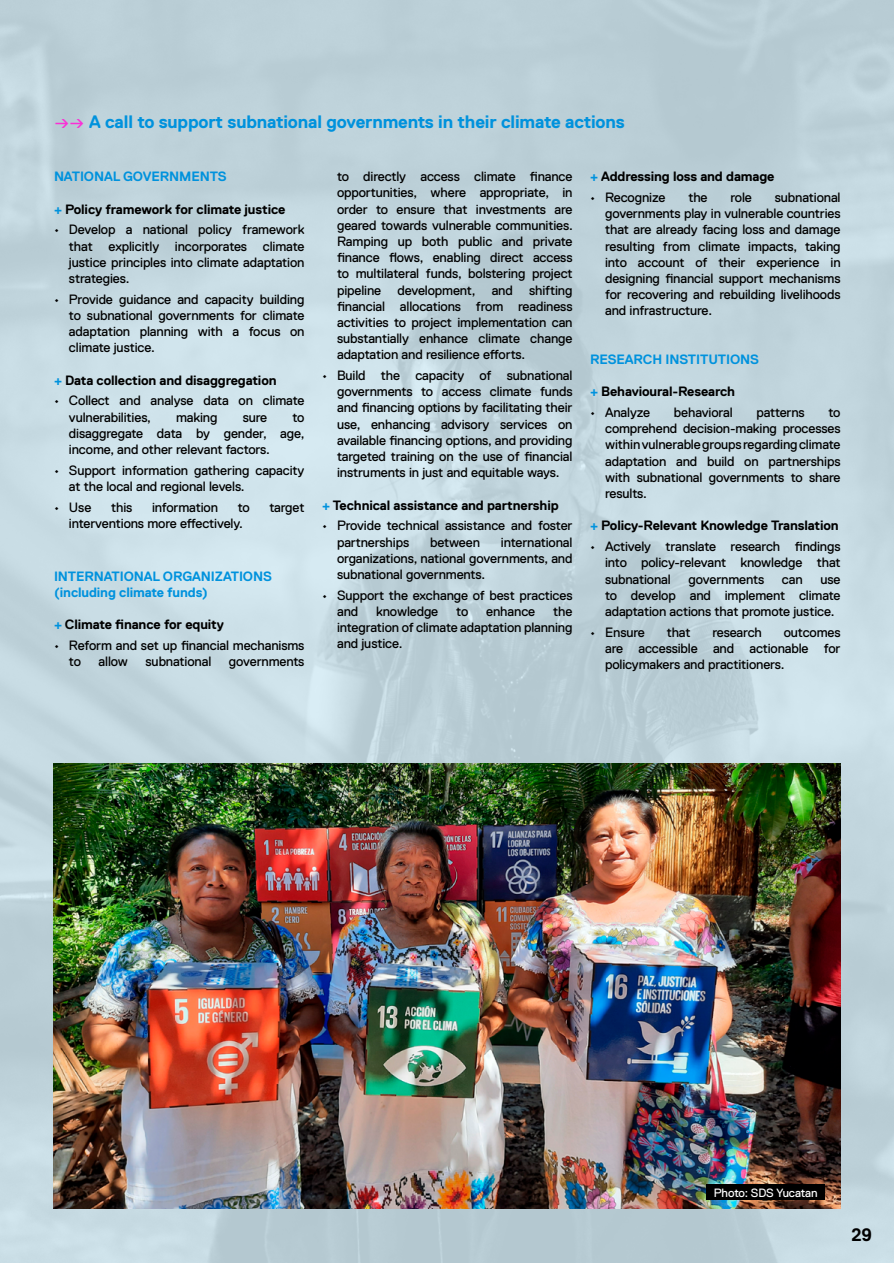
<style>
.page{position:relative;width:894px;height:1263px;background:#fff}
.page>*{position:absolute;margin:0;border:0;box-sizing:border-box;transform-origin:0 0}
.t1{font:700 18px "Replica";letter-spacing:-.01em;color:#0092dd}
.t2{font:700 18px "Replica";color:#000}
.t3{font:13.5px/16.2px "Replica Pro";letter-spacing:-.01em;color:#000;text-align:justify}
.t4{font:700 13.5px "Replica";letter-spacing:-.01em;color:#000}
.t5{font:700 13.5px/16.2px "Replica";letter-spacing:-.01em;color:#0092dd}
.t6{font:12px "Replica Pro";letter-spacing:-.01em;color:#fff}
.s1{font-family:"Replica Pro";font-weight:400;color:#fb2fd6}
.s2{color:#0092dd}
</style>
<div class="page">
<img style="left:0;top:0;width:894px;height:1263px">
<img style="left:54px;top:764px;width:786px;height:445px">
<div style="left:706px;top:1184px;width:119px;height:16px;background:#000"></div>
<h1 class="t1" style="left:54px;top:112px;width:572px"><span class="s1">→→</span> A call to support subnational governments in their climate actions</h1>
<p class="t3" style="left:337px;top:168px;width:237px">to directly access climate finance opportunities, where appropriate, in order to ensure that investments are geared towards vulnerable communities.<br>Ramping up both public and private finance flows, enabling direct access to multilateral funds, bolstering project pipeline development, and shifting financial allocations from readiness activities to project implementation can substantially enhance climate change adaptation and resilience efforts.</p>
<p class="t3" style="left:337px;top:367px;width:237px;text-indent:-15px">• Build the capacity of subnational governments to access climate funds and financing options by facilitating their use, enhancing advisory services on available financing options, and providing targeted training on the use of financial instruments in just and equitable ways.</p>
<p class="t4" style="left:322px;top:497px;width:238px"><span class="s2">+</span> Technical assistance and partnership</p>
<p class="t3" style="left:337px;top:518px;width:237px;text-indent:-15px">• Provide technical assistance and foster partnerships</p>
<p class="t5" style="left:54px;top:169px;width:174px">NATIONAL GOVERNMENTS</p>
<p class="t4" style="left:54px;top:202px;width:233px"><span class="s2">+</span> Policy framework for climate justice</p>
<p class="t3" style="left:69px;top:222px;width:237px;text-indent:-15px">• Develop a national policy framework that explicitly incorporates climate justice principles into climate adaptation strategies.</p>
<p class="t3" style="left:69px;top:291px;width:237px;text-indent:-15px">• Provide guidance and capacity building to subnational governments for climate adaptation planning with a focus on climate justice.</p>
<p class="t4" style="left:54px;top:373px;width:224px"><span class="s2">+</span> Data collection and disaggregation</p>
<p class="t3" style="left:69px;top:393px;width:237px;text-indent:-15px">• Collect and analyse data on climate vulnerabilities,</p>
<p class="t4" style="left:590px;top:169px;width:186px"><span class="s2">+</span> Addressing loss and damage</p>
<p class="t3" style="left:590px;top:189px;width:77px">• Recognize</p>
<p class="t3" style="left:688px;top:189px;width:21px">the</p>
<p class="t3" style="left:731px;top:189px;width:23px">role</p>
<p class="t3" style="left:605px;top:189px;width:237px;text-indent:170px">subnational governments play in vulnerable countries that are already facing loss and damage resulting from climate impacts, taking into account of their experience in designing financial support mechanisms for recovering and rebuilding livelihoods and infrastructure.</p>
<p class="t5" style="left:590px;top:351px;width:171px">RESEARCH INSTITUTIONS</p>
<p class="t4" style="left:590px;top:384px;width:147px"><span class="s2">+</span> Behavioural-Research</p>
<p class="t3" style="left:590px;top:404px;width:62px">• Analyze</p>
<p class="t3" style="left:674px;top:404px;width:60px">behavioral</p>
<p class="t3" style="left:756px;top:404px;width:50px">patterns</p>
<p class="t3" style="left:605px;top:404px;width:237px;text-indent:223px">to comprehend decision-making processes within vulnerable groups regarding climate adaptation and build on partnerships with subnational governments to share results.</p>
<p class="t4" style="left:590px;top:518px;width:250px"><span class="s2">+</span> Policy-Relevant Knowledge Translation</p>
<p class="t3" style="left:605px;top:538px;width:237px;text-indent:-15px">• Actively translate research findings into policy-relevant knowledge that subnational</p>
<p class="t3" style="left:176px;top:409px;width:43px">making</p>
<p class="t3" style="left:243px;top:409px;width:26px">sure</p>
<p class="t3" style="left:69px;top:409px;width:237px;text-indent:223px">to disaggregate data by gender, age, income, and other relevant factors.</p>
<p class="t3" style="left:69px;top:462px;width:237px;text-indent:-15px">• Support information gathering capacity at the local and regional levels.</p>
<p class="t3" style="left:54px;top:499px;width:39px">• Use</p>
<p class="t3" style="left:111px;top:499px;width:23px">this</p>
<p class="t3" style="left:152px;top:499px;width:68px">information</p>
<p class="t3" style="left:238px;top:499px;width:14px">to</p>
<p class="t3" style="left:269px;top:499px;width:37px">target</p>
<p class="t3" style="left:69px;top:515px;width:176px">interventions more effectively.</p>
<p class="t3" style="left:337px;top:534px;width:237px;text-indent:164px">international organizations, national governments, and subnational governments.</p>
<p class="t3" style="left:337px;top:587px;width:237px;text-indent:-15px">• Support the exchange of best practices and</p>
<p class="t3" style="left:430px;top:534px;width:51px">between</p>
<p class="t5" style="left:54px;top:568px;width:220px">INTERNATIONAL ORGANIZATIONS (including climate funds)</p>
<p class="t4" style="left:54px;top:617px;width:171px"><span class="s2">+</span> Climate finance for equity</p>
<p class="t3" style="left:69px;top:637px;width:237px;text-indent:-15px">• Reform and set up financial mechanisms to</p>
<p class="t3" style="left:689px;top:571px;width:77px">governments</p>
<p class="t3" style="left:782px;top:571px;width:22px">can</p>
<p class="t3" style="left:605px;top:571px;width:237px;text-indent:215px">use to develop and implement climate adaptation actions that promote justice.</p>
<p class="t3" style="left:590px;top:624px;width:56px">• Ensure</p>
<p class="t3" style="left:667px;top:624px;width:25px">that</p>
<p class="t3" style="left:712px;top:624px;width:51px">research</p>
<p class="t3" style="left:337px;top:603px;width:237px;text-indent:216px">the integration of climate adaptation planning and justice.</p>
<p class="t3" style="left:376px;top:603px;width:64px">knowledge</p>
<p class="t3" style="left:456px;top:603px;width:14px">to</p>
<p class="t3" style="left:486px;top:603px;width:51px">enhance</p>
<p class="t3" style="left:605px;top:624px;width:237px;text-indent:179px">outcomes are accessible and actionable for policymakers and practitioners.</p>
<p class="t3" style="left:99px;top:654px;width:31px">allow</p>
<p class="t3" style="left:146px;top:654px;width:67px">subnational</p>
<p class="t3" style="left:229px;top:654px;width:77px">governments</p>
<p class="t6" style="left:714px;top:1186px;width:105px">Photo: SDS Yucatan</p>
<h1 class="t2" style="left:851px;top:1225px;width:22px">29</h1>
</div>
